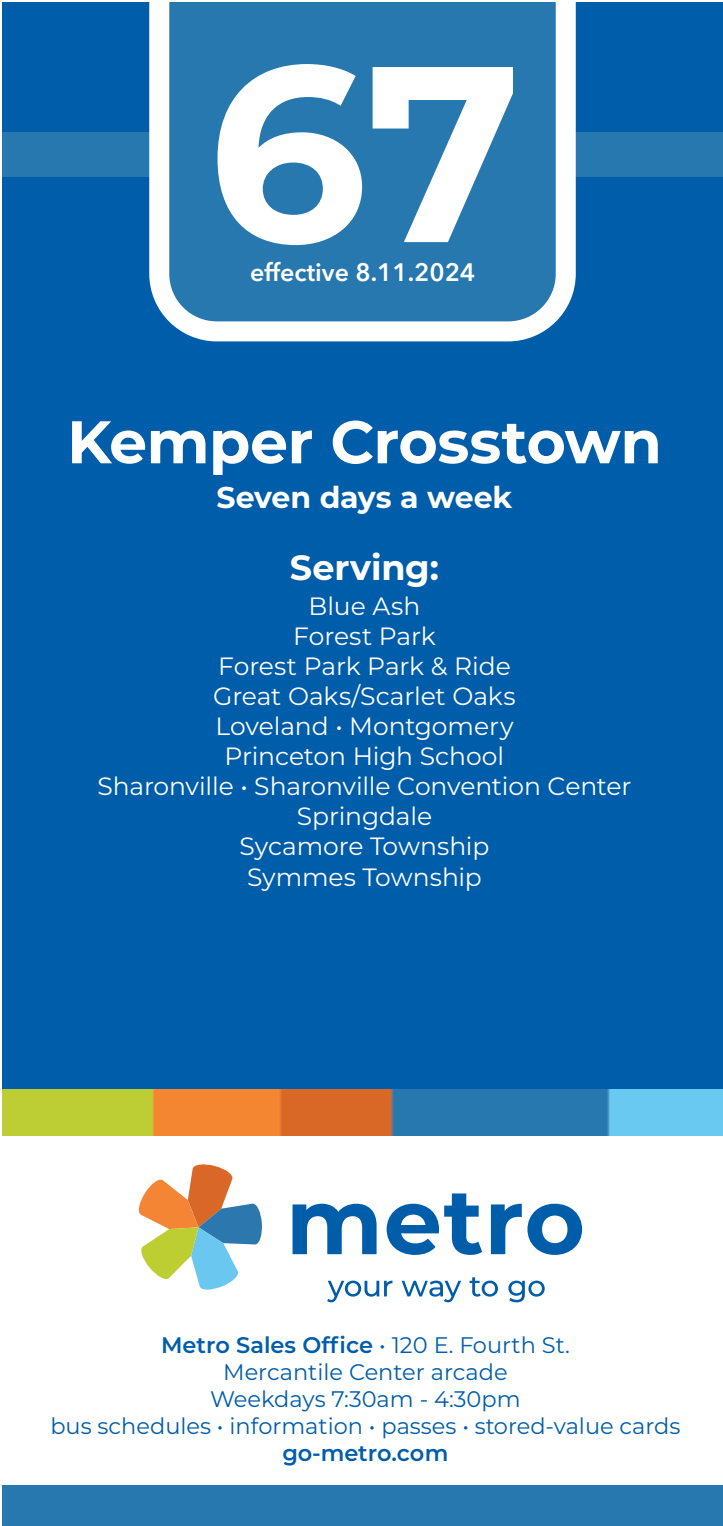
<style>
.page{position:relative;width:723px;height:1526px;background:#fff}
.page>*{position:absolute;margin:0;border:0;box-sizing:border-box;transform-origin:0 0}
.t1{font:700 250px "Montserrat";color:#fff}
.t2{font:700 60px "Montserrat";letter-spacing:-.01em;color:#fff}
.t3{font:700 35px "Montserrat";letter-spacing:-.005em;color:#fff}
.t4{font:700 30px "Montserrat";letter-spacing:-.005em;color:#fff}
.t5{font:25px/30px "Montserrat";letter-spacing:-.005em;color:#fff;text-align:center}
.t6{font:600 25px "Avenir Next LT Pro";color:#fff}
.t7{font:22.5px/27px "Montserrat";color:#005daa;text-align:center}
.t8{font:600 22.5px "Montserrat";letter-spacing:-.005em;color:#005daa}
.s1{font-weight:600}
</style>
<div class="page">
<div style="left:2px;top:3px;width:720px;height:1099px;background:#005daa"></div>
<div style="left:3px;top:132px;width:719px;height:45px;background:#2878b0"></div>
<svg style="left:292px;top:1203px;width:84px;height:51px"></svg>
<svg style="left:386px;top:1193px;width:96px;height:61px"></svg>
<svg style="left:491px;top:1203px;width:30px;height:51px"></svg>
<svg style="left:527px;top:1203px;width:55px;height:51px"></svg>
<svg style="left:327px;top:1280px;width:65px;height:22px"></svg>
<svg style="left:401px;top:1280px;width:60px;height:22px"></svg>
<svg style="left:469px;top:1277px;width:29px;height:19px"></svg>
<svg style="left:508px;top:1280px;width:36px;height:22px"></svg>
<svg style="left:138px;top:1164px;width:124px;height:126px"></svg>
<svg style="left:149px;top:3px;width:426px;height:338px;background:#458aba"></svg>
<div style="left:2px;top:1485px;width:720px;height:40px;background:#2878b0"></div>
<img style="left:2px;top:1089px;width:720px;height:46px">
<h1 class="t1" style="left:208px;top:-27px;width:315px">67</h1>
<p class="t6" style="left:250px;top:257px;width:226px">effective 8.11.2024</p>
<h2 class="t2" style="left:67px;top:399px;width:596px">Kemper Crosstown</h2>
<p class="t4" style="left:216px;top:476px;width:297px">Seven days a week</p>
<h3 class="t3" style="left:290px;top:542px;width:150px">Serving:</h3>
<p class="t5" style="left:97px;top:590px;width:535px">Blue Ash<br>Forest Park<br>Forest Park Park &amp; Ride<br>Great Oaks/Scarlet Oaks<br>Loveland • Montgomery<br>Princeton High School<br>Sharonville • Sharonville Convention Center<br>Springdale<br>Sycamore Township<br>Symmes Township</p>
<p class="t7" style="left:50px;top:1330px;width:631px"><span class="s1">Metro Sales Office</span> • 120 E. Fourth St.<br>Mercantile Center arcade<br>Weekdays 7:30am - 4:30pm<br>bus schedules • information • passes • stored-value cards</p>
<p class="t8" style="left:282px;top:1437px;width:167px">go-metro.com</p>
</div>
